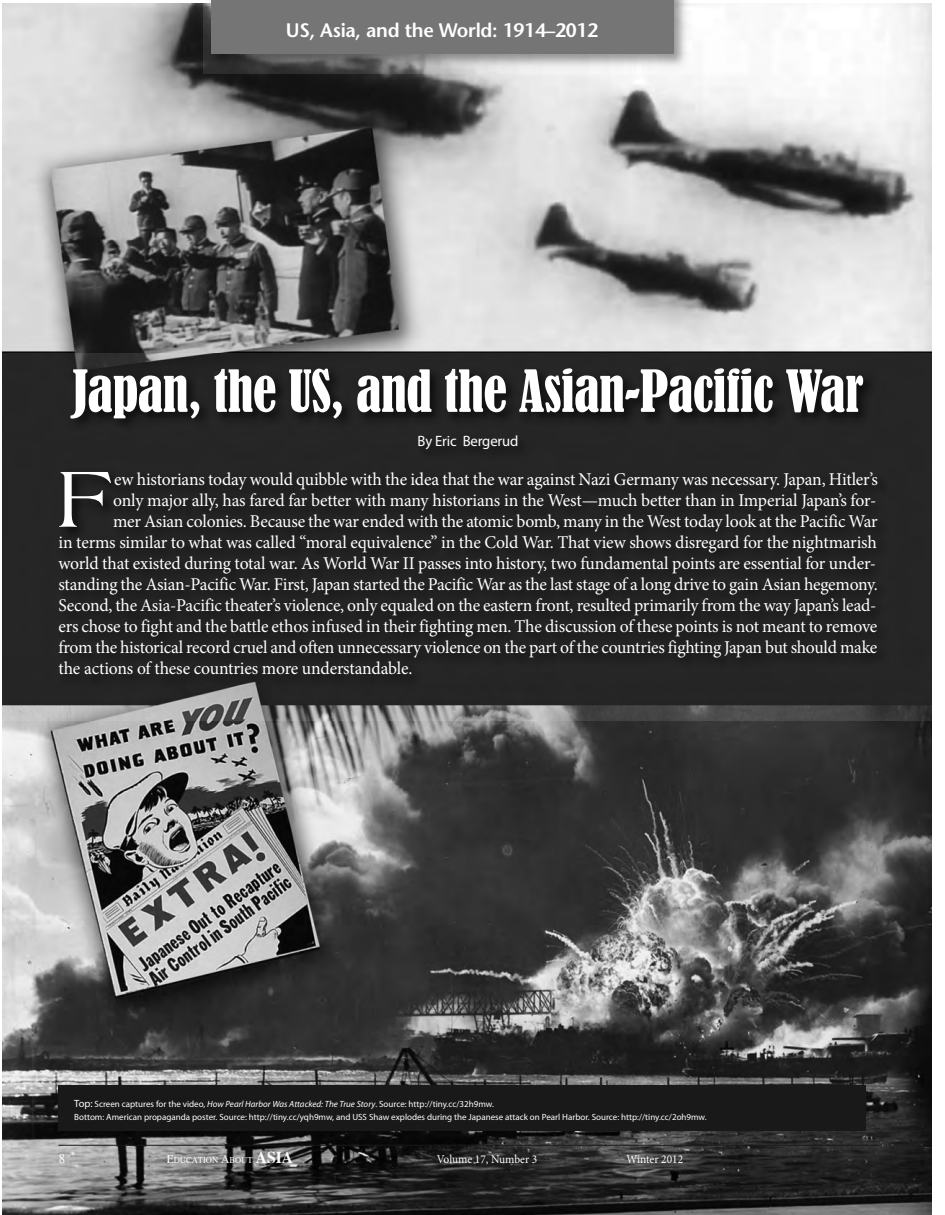
<style>
.page{position:relative;width:945px;height:1215px;background:#fff}
.page>*{position:absolute;margin:0;border:0;box-sizing:border-box;transform-origin:0 0}
.t1{font:85.5px "Americana";color:#fff}
.t2{font:condensed 54px "Bernard";letter-spacing:-.01em;color:#fff}
.t3{font:600 19.5px "Stone Sans";letter-spacing:-.01em;color:#fff}
.t4{font:18px "Minion Pro";letter-spacing:-.015em;color:#fff}
.t5{font:15px "Myriad Pro";letter-spacing:-.01em;color:#fff}
.t6{font:13.5px "EAA Times";color:#fff;scale:.95 1}
.t7{font:12px "Minion Pro";color:#fff;scale:.95 1}
.t8{font:9px/13.5px "Myriad Pro";color:#fff}
.t9{font:9px "EAA Times";color:#fff;scale:.95 1}
.s1{font-size:10.5px}
.s2{font-style:italic}
.s3{font-size:12px}
.s4{font-weight:700;font-size:16.5px}
</style>
<div class="page">
<img style="left:2px;top:3px;width:930px;height:1212px">
<hr style="left:58px;top:1145px;width:820px;height:1px;background:#191919">
<img style="left:2px;top:353px;width:930px;height:368px">
<img style="left:204px;top:0;width:489px;height:73px">
<div style="left:211px;top:0;width:462px;height:54px;background:#757575"></div>
<div style="left:58px;top:1085px;width:808px;height:46px;background:#191919"></div>
<p class="t3" style="left:286px;top:23px;width:314px">US, Asia, and the World: 1914–2012</p>
<h2 class="t2" style="left:72px;top:362px;width:793px">Japan, the US, and the Asian-Pacific War</h2>
<p class="t5" style="left:418px;top:436px;width:102px">By eric Bergerud</p>
<h1 class="t1" style="left:57px;top:465px;width:56px">F</h1>
<p class="t4" style="left:114px;top:472px;width:765px">ew historians today would quibble with the idea that the war against Nazi Germany was necessary. Japan, Hitler’s</p>
<p class="t4" style="left:113px;top:493px;width:765px">only major ally, has fared far better with many historians in the West—much better than in Imperial Japan’s for-</p>
<p class="t4" style="left:113px;top:514px;width:766px">mer Asian colonies. Because the war ended with the atomic bomb, many in the West today look at the Pacific War</p>
<p class="t4" style="left:59px;top:535px;width:820px">in terms similar to what was called “moral equivalence” in the Cold War. That view shows disregard for the nightmarish</p>
<p class="t4" style="left:59px;top:556px;width:819px">world that existed during total war. As World War II passes into history, two fundamental points are essential for under-</p>
<p class="t4" style="left:59px;top:577px;width:821px">standing the Asian-Pacific War. First, Japan started the Pacific War as the last stage of a long drive to gain Asian hegemony.</p>
<p class="t4" style="left:59px;top:598px;width:820px">Second, the Asia-Pacific theater’s violence, only equaled on the eastern front, resulted primarily from the way Japan’s lead-</p>
<p class="t4" style="left:59px;top:619px;width:820px">ers chose to fight and the battle ethos infused in their fighting men. The discussion of these points is not meant to remove</p>
<p class="t4" style="left:59px;top:640px;width:820px">from the historical record cruel and often unnecessary violence on the part of the countries fighting Japan but should make</p>
<p class="t4" style="left:59px;top:661px;width:355px">the actions of these countries more understandable.</p>
<p class="t8" style="left:74px;top:1098px;width:634px"><span class="s1">top:</span> Screen captures for the video<span class="s2">, How Pearl Harbor Was Attacked: The True Story</span>. Source: http://tiny.cc/32h9mw.<br>Bottom: American propaganda poster. Source: http://tiny.cc/yqh9mw, and uSS Shaw explodes during the Japanese attack on Pearl Harbor. Source: http://tiny.cc/2oh9mw.</p>
<p class="t6" style="left:59px;top:1154px;width:8px">8</p>
<p class="t9" style="left:167px;top:1157px;width:135px"><span class="s3">E</span>DUCATION <span class="s3">A</span>BOUT <span class="s4">ASIA</span></p>
<p class="t7" style="left:437px;top:1154px;width:107px">Volume 17, Number 3</p>
<p class="t7" style="left:627px;top:1154px;width:61px">Winter 2012</p>
</div>
